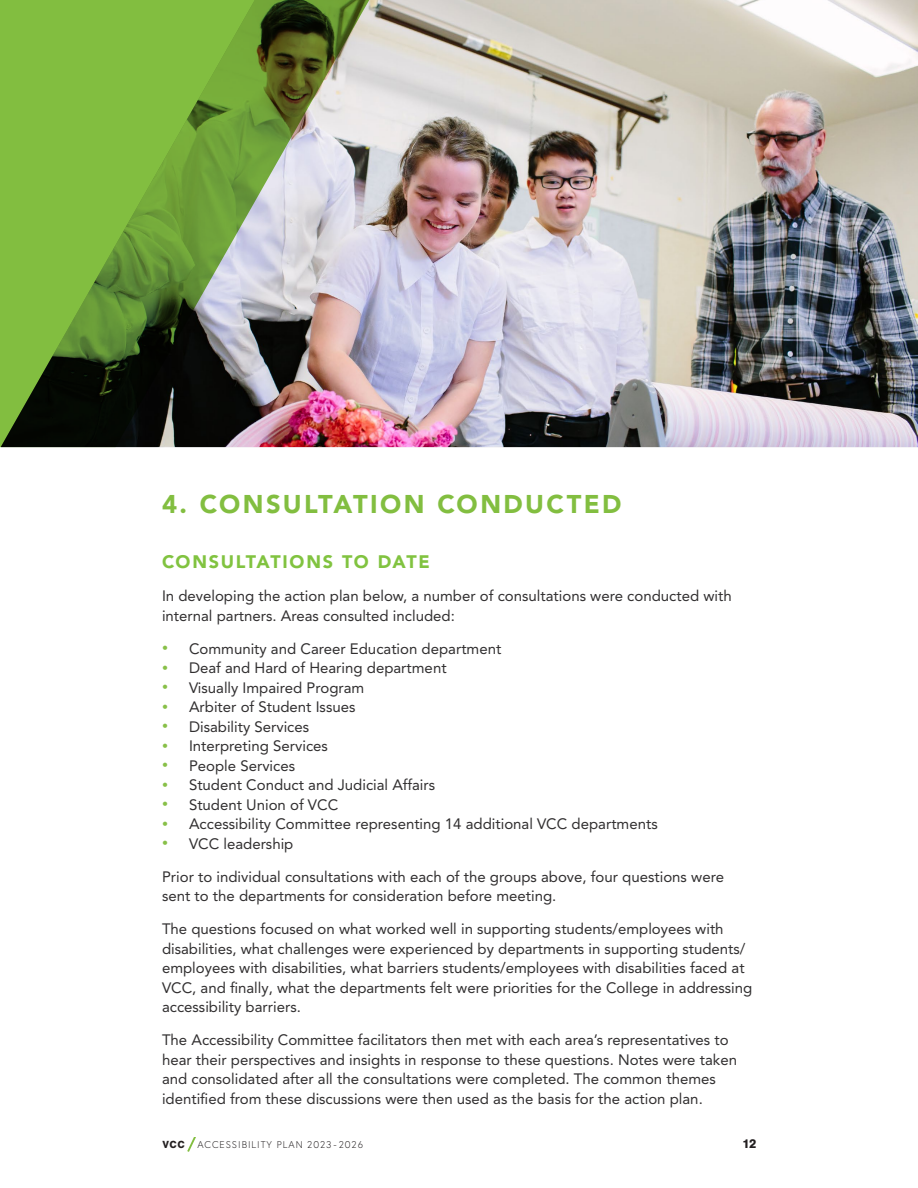
<style>
.page{position:relative;width:918px;height:1188px;background:#fff}
.page>*{position:absolute;margin:0;border:0;box-sizing:border-box;transform-origin:0 0}
.t1{font:900 25.5px "Avenir LT Pro";letter-spacing:.09em;color:#82be40}
.t2{font:900 18px "Avenir LT Pro";letter-spacing:.09em;color:#81c340}
.Body{font:15px/19.5px "Avenir LT Pro";color:#312f30}
.t3{font:12px "Europa Gro SHOP Dem Bol";color:#231f20}
.t4{font:300 9.75px "Europa";letter-spacing:.1em;color:#231f20}
.t5{font:9.75px "Europa Gro SHOP Dem Bol";color:#231f20}
.s1{font-size:12px;color:#88c048}
</style>
<div class="page">
<svg style="left:187px;top:1137px;width:9px;height:14px"></svg>
<img style="left:377px;top:0;width:541px;height:447px">
<img style="left:0;top:0;width:377px;height:447px">
<h2 class="t1" style="left:162px;top:489px;width:461px">4. CONSULTATION CONDUCTED</h2>
<h2 class="t2" style="left:162px;top:551px;width:269px">CONSULTATIONS TO DATE</h2>
<p class="Body" style="left:162px;top:586px;width:571px">In developing the action plan below, a number of consultations were conducted with internal partners. Areas consulted included:</p>
<p class="Body" style="left:162px;top:639px;width:341px"><span class="s1">•</span> Community and Career Education department</p>
<p class="Body" style="left:162px;top:658px;width:286px"><span class="s1">•</span> Deaf and Hard of Hearing department</p>
<p class="Body" style="left:162px;top:678px;width:204px"><span class="s1">•</span> Visually Impaired Program</p>
<p class="Body" style="left:162px;top:697px;width:195px"><span class="s1">•</span> Arbiter of Student Issues</p>
<p class="Body" style="left:162px;top:717px;width:149px"><span class="s1">•</span> Disability Services</p>
<p class="Body" style="left:162px;top:736px;width:167px"><span class="s1">•</span> Interpreting Services</p>
<p class="Body" style="left:162px;top:756px;width:135px"><span class="s1">•</span> People Services</p>
<p class="Body" style="left:162px;top:775px;width:275px"><span class="s1">•</span> Student Conduct and Judicial Affairs</p>
<p class="Body" style="left:162px;top:795px;width:178px"><span class="s1">•</span> Student Union of VCC</p>
<p class="Body" style="left:162px;top:814px;width:497px"><span class="s1">•</span> Accessibility Committee representing 14 additional VCC departments</p>
<p class="Body" style="left:162px;top:834px;width:133px"><span class="s1">•</span> VCC leadership</p>
<p class="Body" style="left:162px;top:867px;width:564px">Prior to individual consultations with each of the groups above, four questions were sent to the departments for consideration before meeting.</p>
<p class="Body" style="left:162px;top:919px;width:592px">The questions focused on what worked well in supporting students/employees with disabilities, what challenges were experienced by departments in supporting students/ employees with disabilities, what barriers students/employees with disabilities faced at VCC, and finally, what the departments felt were priorities for the College in addressing accessibility barriers.</p>
<p class="Body" style="left:162px;top:1030px;width:577px">The Accessibility Committee facilitators then met with each area’s representatives to hear their perspectives and insights in response to these questions. Notes were taken and consolidated after all the consultations were completed. The common themes identified from these discussions were then used as the basis for the action plan.</p>
<p class="t5" style="left:162px;top:1138px;width:23px">VCC</p>
<p class="t4" style="left:197px;top:1138px;width:167px">ACCESSIBILITY PLAN 2023-2026</p>
<p class="t3" style="left:744px;top:1136px;width:14px">12</p>
</div>
